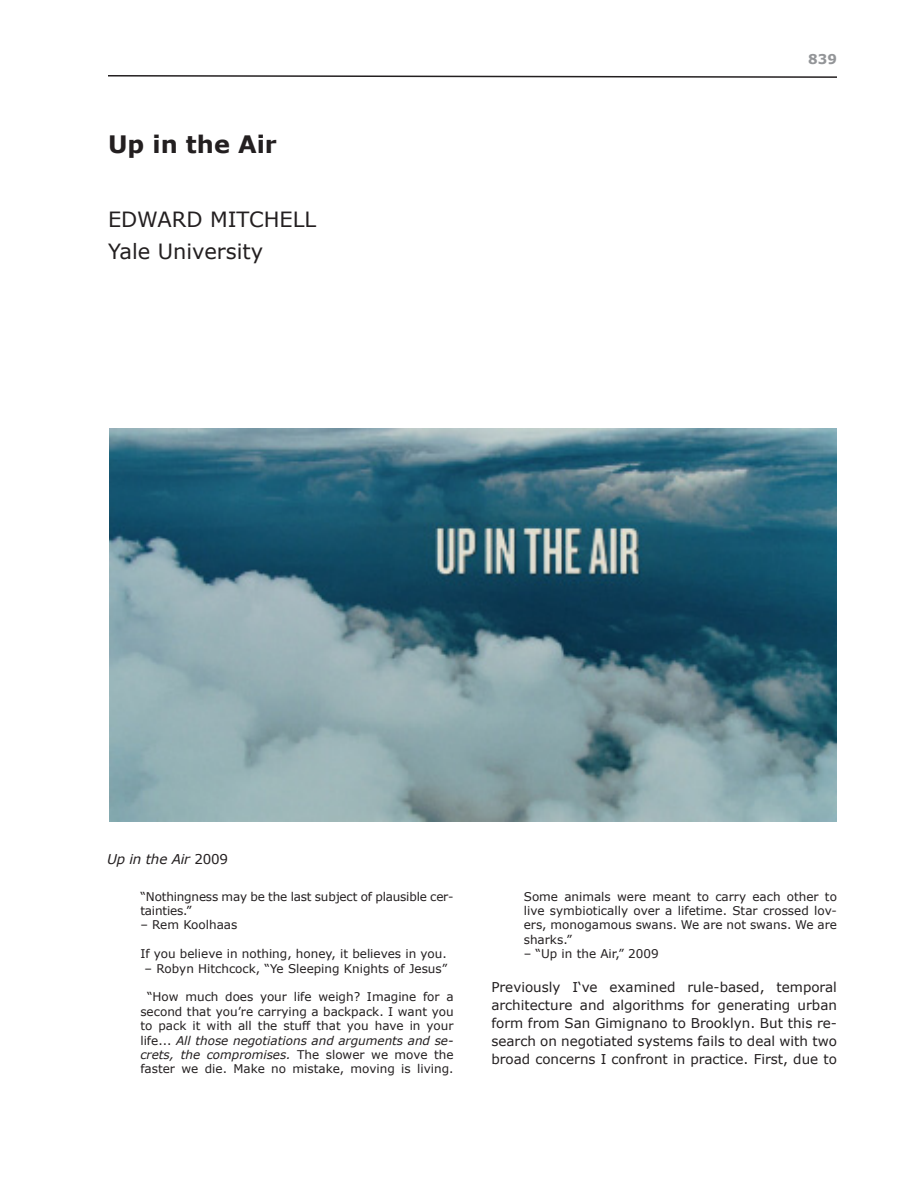
<style>
.page{position:relative;width:918px;height:1188px;background:#fff}
.page>*{position:absolute;margin:0;border:0;box-sizing:border-box;transform-origin:0 0}
.Paper_Title{font:700 24px "Verdana";color:#231f20}
.Author_Name{font:21px "Verdana";color:#231f20}
.t1{font:13.5px/18px "Verdana";color:#231f20;text-align:justify}
.t2{font:italic 13.5px "Verdana";letter-spacing:-.015em;color:#231f20}
.t3{font:700 13.5px "Verdana";color:#939598}
.t4{font:12px/14.4px "Verdana";color:#231f20}
.s1{font-style:normal}
.s2{font-style:italic}
</style>
<div class="page">
<svg style="left:108px;top:75px;width:729px;height:3px"></svg>
<img style="left:109px;top:429px;width:727px;height:393px">
<p class="Paper_Title" style="left:108px;top:129px;width:170px">Up in the Air</p>
<p class="Author_Name" style="left:108px;top:206px;width:210px">EDWARD MITCHELL</p>
<p class="Author_Name" style="left:108px;top:238px;width:157px">Yale University</p>
<p class="t3" style="left:808px;top:51px;width:30px">839</p>
<p class="t2" style="left:107px;top:850px;width:123px">Up in the Air <span class="s1">2009</span></p>
<p class="t4" style="left:140px;top:889px;width:315px">“Nothingness may be the last subject of plausible cer&shy;tainties.”</p>
<p class="t4" style="left:140px;top:917px;width:98px">– Rem Koolhaas</p>
<p class="t4" style="left:140px;top:946px;width:308px">If you believe in nothing, honey, it believes in you.</p>
<p class="t4" style="left:145px;top:961px;width:304px">– Robyn Hitchcock, “Ye Sleeping Knights of Jesus”</p>
<p class="t4" style="left:140px;top:989px;width:315px;text-align:center">“How much does your life weigh? Imagine for a second that you’re carrying a backpack. I want you to pack it with all the stuff that you have in your life... <span class="s2">All those negotiations and arguments and se&shy;crets, the compromises.</span> The slower we move the faster we die. Make no mistake, moving is living.</p>
<p class="t4" style="left:524px;top:889px;width:315px;text-align:justify">Some animals were meant to carry each other to live symbiotically over a lifetime. Star crossed lov&shy;ers, monogamous swans. We are not swans. We are sharks.”</p>
<p class="t4" style="left:524px;top:946px;width:136px">– “Up in the Air,” 2009</p>
<p class="t1" style="left:491px;top:978px;width:347px">Previously I‘ve examined rule-based, temporal architecture and algorithms for generating urban form from San Gimignano to Brooklyn. But this re&shy;search on negotiated systems fails to deal with two broad concerns I confront in practice. First, due to</p>
</div>
